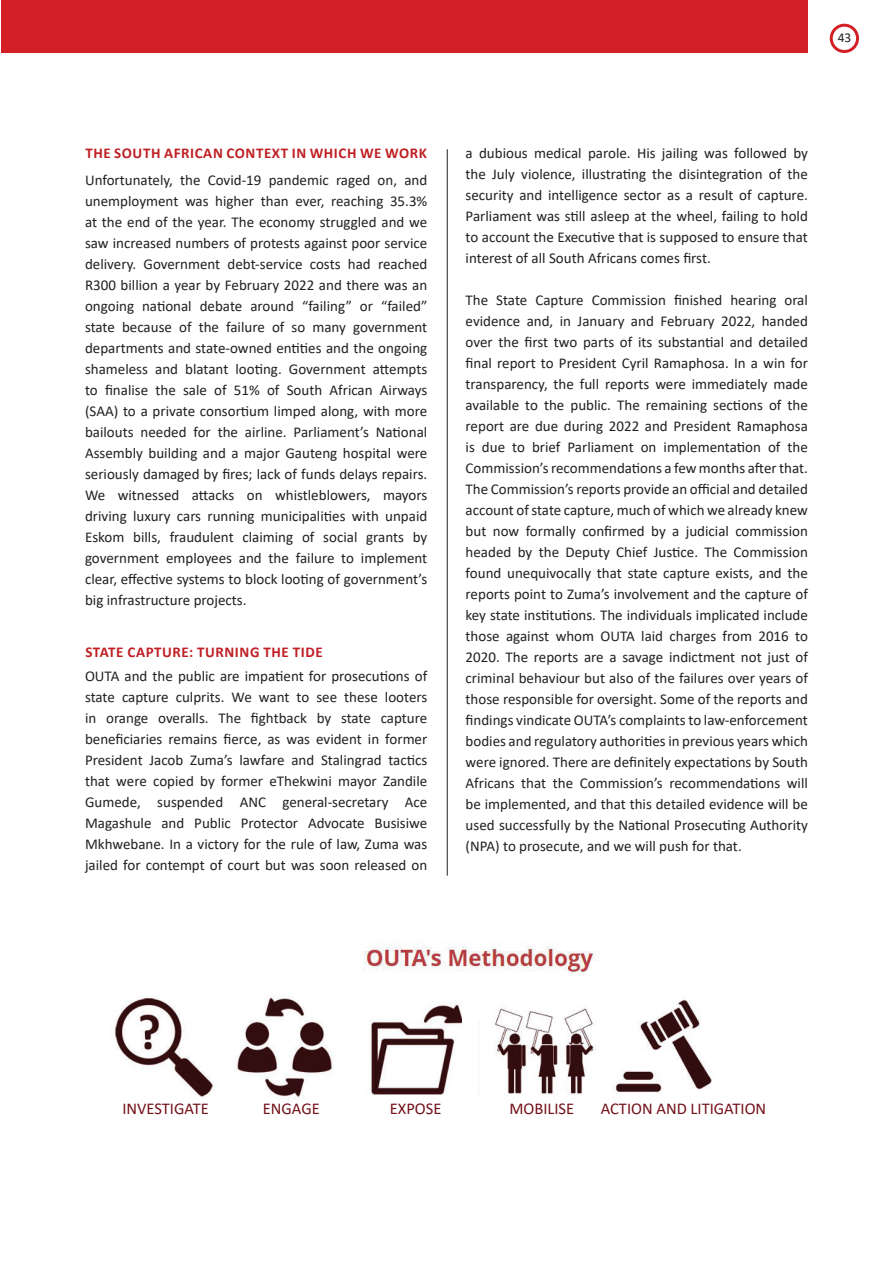
<style>
.page{position:relative;width:893px;height:1263px;background:#fff}
.page>*{position:absolute;margin:0;border:0;box-sizing:border-box;transform-origin:0 0}
.t1{font:16.5px "Calibri";color:#731018}
.t2{font:15px/21px "Calibri";color:#231f20;text-align:justify}
.t3{font:700 15px "Calibri";letter-spacing:.04em;color:#c02025}
.t4{font:13.5px "Calibri";color:#231f20}
</style>
<div class="page">
<div style="left:1px;top:0;width:807px;height:53px;background:#d32026"></div>
<hr style="left:447px;top:149px;width:1px;height:727px;background:#231f20">
<div style="left:830px;top:24px;width:29px;height:29px;border:3px solid #d32026;border-radius:50%"></div>
<img style="left:114px;top:997px;width:220px;height:102px">
<img style="left:371px;top:1004px;width:91px;height:91px">
<img style="left:494px;top:1000px;width:218px;height:94px">
<img style="left:363px;top:941px;width:235px;height:33px">
<p class="t4" style="left:838px;top:28px;width:15px">43</p>
<p class="t3" style="left:85px;top:142px;width:343px">THE SOUTH AFRICAN CONTEXT IN WHICH WE WORK</p>
<p class="t2" style="left:85px;top:169px;width:344px">Unfortunately, the Covid-19 pandemic raged on, and unemployment was higher than ever, reaching 35.3% at the end of the year. The economy struggled and we saw increased numbers of protests against poor service delivery. Government debt-service costs had reached R300 billion a year by February 2022 and there was an ongoing national debate around “failing” or “failed” state because of the failure of so many government departments and state-owned entities and the ongoing shameless and blatant looting. Government attempts to finalise the sale of 51% of South African Airways (SAA) to a private consortium limped along, with more bailouts needed for the airline. Parliament’s National Assembly building and a major Gauteng hospital were seriously damaged by fires; lack of funds delays repairs.<br>We witnessed attacks on whistleblowers, mayors driving luxury cars running municipalities with unpaid Eskom bills, fraudulent claiming of social grants by government employees and the failure to implement clear, effective systems to block looting of government’s big infrastructure projects.</p>
<p class="t3" style="left:85px;top:641px;width:239px">STATE CAPTURE: TURNING THE TIDE</p>
<p class="t2" style="left:85px;top:665px;width:344px">OUTA and the public are impatient for prosecutions of state capture culprits. We want to see these looters in orange overalls. The fightback by state capture beneficiaries remains fierce, as was evident in former President Jacob Zuma’s lawfare and Stalingrad tactics that were copied by former eThekwini mayor Zandile Gumede, suspended ANC general-secretary Ace Magashule and Public Protector Advocate Busisiwe Mkhwebane. In a victory for the rule of law, Zuma was jailed for contempt of court but was soon released on</p>
<p class="t2" style="left:466px;top:142px;width:344px">a dubious medical parole. His jailing was followed by the July violence, illustrating the disintegration of the security and intelligence sector as a result of capture.<br>Parliament was still asleep at the wheel, failing to hold to account the Executive that is supposed to ensure that interest of all South Africans comes first.</p>
<p class="t2" style="left:466px;top:289px;width:344px">The State Capture Commission finished hearing oral evidence and, in January and February 2022, handed over the first two parts of its substantial and detailed final report to President Cyril Ramaphosa. In a win for transparency, the full reports were immediately made available to the public. The remaining sections of the report are due during 2022 and President Ramaphosa is due to brief Parliament on implementation of the Commission’s recommendations a few months after that.<br>The Commission’s reports provide an official and detailed account of state capture, much of which we already knew but now formally confirmed by a judicial commission headed by the Deputy Chief Justice. The Commission found unequivocally that state capture exists, and the reports point to Zuma’s involvement and the capture of key state institutions. The individuals implicated include those against whom OUTA laid charges from 2016 to 2020. The reports are a savage indictment not just of criminal behaviour but also of the failures over years of those responsible for oversight. Some of the reports and findings vindicate OUTA’s complaints to law-enforcement bodies and regulatory authorities in previous years which were ignored. There are definitely expectations by South Africans that the Commission’s recommendations will be implemented, and that this detailed evidence will be used successfully by the National Prosecuting Authority (NPA) to prosecute, and we will push for that.</p>
<p class="t1" style="left:122px;top:1097px;width:88px">INVESTIGATE</p>
<p class="t1" style="left:263px;top:1097px;width:59px">ENGAGE</p>
<p class="t1" style="left:390px;top:1097px;width:53px">EXPOSE</p>
<p class="t1" style="left:509px;top:1097px;width:66px">MOBILISE</p>
<p class="t1" style="left:601px;top:1097px;width:167px">ACTION AND LITIGATION</p>
</div>
